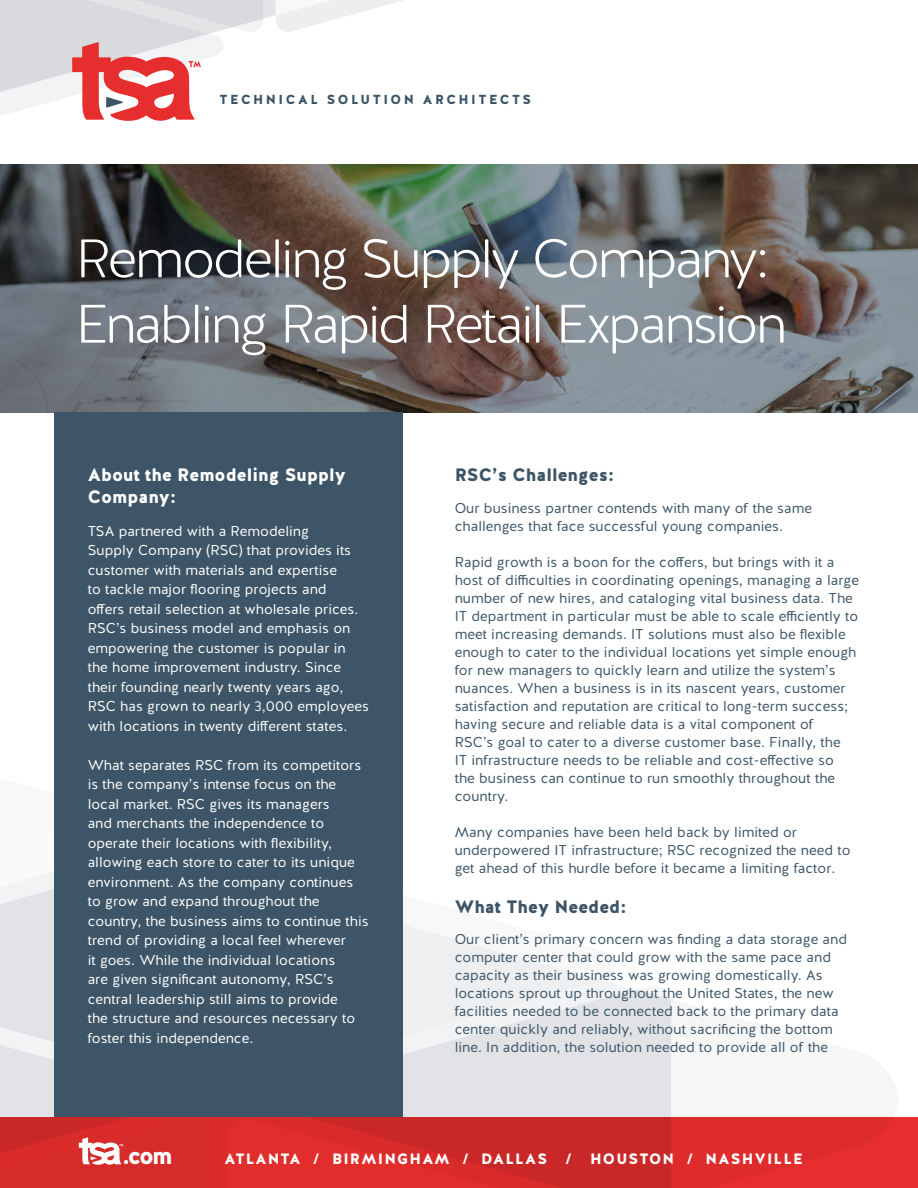
<style>
.page{position:relative;width:918px;height:1188px;background:#fff}
.page>*{position:absolute;margin:0;border:0;box-sizing:border-box;transform-origin:0 0}
.Main_Headline{font:300 54px/65.4px "Halis R";letter-spacing:-.05em;color:#fff}
.t1{font:900 24px "Halis R";color:#fff}
.Body_Heading{font:900 18px/21.6px "Halis R";color:#fff}
.Body_Heading-2{font:900 18px "Halis R";color:#3d5567}
.t2{font:900 15px "Halis R";letter-spacing:.08em;color:#fff}
.Body{font:14.25px/18px "Halis R";color:#3d5567}
.Body-2{font:14.25px/19.5px "Halis R";color:#fff}
.Tagline{font:900 13.05px "Halis R";letter-spacing:.19em;color:#3b5566}
</style>
<div class="page">
<div style="left:403px;top:989px;width:268px;height:128px;background:#e1e3e6"></div>
<svg style="left:403px;top:925px;width:200px;height:157px;fill:#eeeff0"></svg>
<div style="left:0;top:948px;width:54px;height:35px;background:#e1e3e6"></div>
<svg style="left:0;top:872px;width:54px;height:76px"></svg>
<svg style="left:210px;top:1117px;width:708px;height:71px;background:#d72a2a"></svg>
<svg style="left:0;top:983px;width:210px;height:205px;background:#da6d6e"></svg>
<svg style="left:276px;top:0;width:127px;height:32px"></svg>
<svg style="left:0;top:0;width:263px;height:121px"></svg>
<svg style="left:0;top:164px;width:918px;height:249px;background:#656666"></svg>
<div style="left:54px;top:413px;width:349px;height:704px;background:#3d5567"></div>
<p class="Tagline" style="left:219px;top:91px;width:313px">TECHNICAL SOLUTION ARCHITECTS</p>
<p class="Main_Headline" style="left:76px;top:228px;width:712px">Remodeling Supply Company:<br>Enabling Rapid Retail Expansion</p>
<p class="Body_Heading" style="left:88px;top:464px;width:260px">About the Remodeling Supply<br>Company:</p>
<p class="Body-2" style="left:88px;top:521px;width:283px">TSA partnered with a Remodeling<br>Supply Company (RSC) that provides its customer with materials and expertise<br>to tackle major flooring projects and<br>offers retail selection at wholesale prices.<br>RSC’s business model and emphasis on empowering the customer is popular in the home improvement industry. Since their founding nearly twenty years ago, RSC has grown to nearly 3,000 employees with locations in twenty different states.</p>
<p class="Body-2" style="left:88px;top:755px;width:282px">What separates RSC from its competitors is the company’s intense focus on the local market. RSC gives its managers<br>and merchants the independence to operate their locations with flexibility, allowing each store to cater to its unique environment. As the company continues to grow and expand throughout the country, the business aims to continue this trend of providing a local feel wherever<br>it goes. While the individual locations<br>are given significant autonomy, RSC’s central leadership still aims to provide<br>the structure and resources necessary to foster this independence.</p>
<p class="Body_Heading-2" style="left:455px;top:464px;width:161px">RSC’s Challenges:</p>
<p class="Body" style="left:455px;top:499px;width:359px">Our business partner contends with many of the same challenges that face successful young companies.</p>
<p class="Body" style="left:455px;top:553px;width:406px">Rapid growth is a boon for the coffers, but brings with it a host of difficulties in coordinating openings, managing a large number of new hires, and cataloging vital business data. The IT department in particular must be able to scale efficiently to meet increasing demands. IT solutions must also be flexible enough to cater to the individual locations yet simple enough for new managers to quickly learn and utilize the system’s nuances. When a business is in its nascent years, customer satisfaction and reputation are critical to long-term success; having secure and reliable data is a vital component of<br>RSC’s goal to cater to a diverse customer base. Finally, the<br>IT infrastructure needs to be reliable and cost-effective so<br>the business can continue to run smoothly throughout the country.</p>
<p class="Body" style="left:455px;top:823px;width:397px">Many companies have been held back by limited or underpowered IT infrastructure; RSC recognized the need to get ahead of this hurdle before it became a limiting factor.</p>
<p class="Body_Heading-2" style="left:455px;top:895px;width:173px">What They Needed:</p>
<p class="Body" style="left:455px;top:930px;width:394px">Our client’s primary concern was finding a data storage and computer center that could grow with the same pace and capacity as their business was growing domestically. As locations sprout up throughout the United States, the new facilities needed to be connected back to the primary data center quickly and reliably, without sacrificing the bottom line. In addition, the solution needed to provide all of the</p>
<h2 class="t1" style="left:122px;top:1140px;width:52px">.com</h2>
<p class="t2" style="left:225px;top:1149px;width:580px">ATLANTA / BIRMINGHAM / DALLAS / HOUSTON / NASHVILLE</p>
</div>
